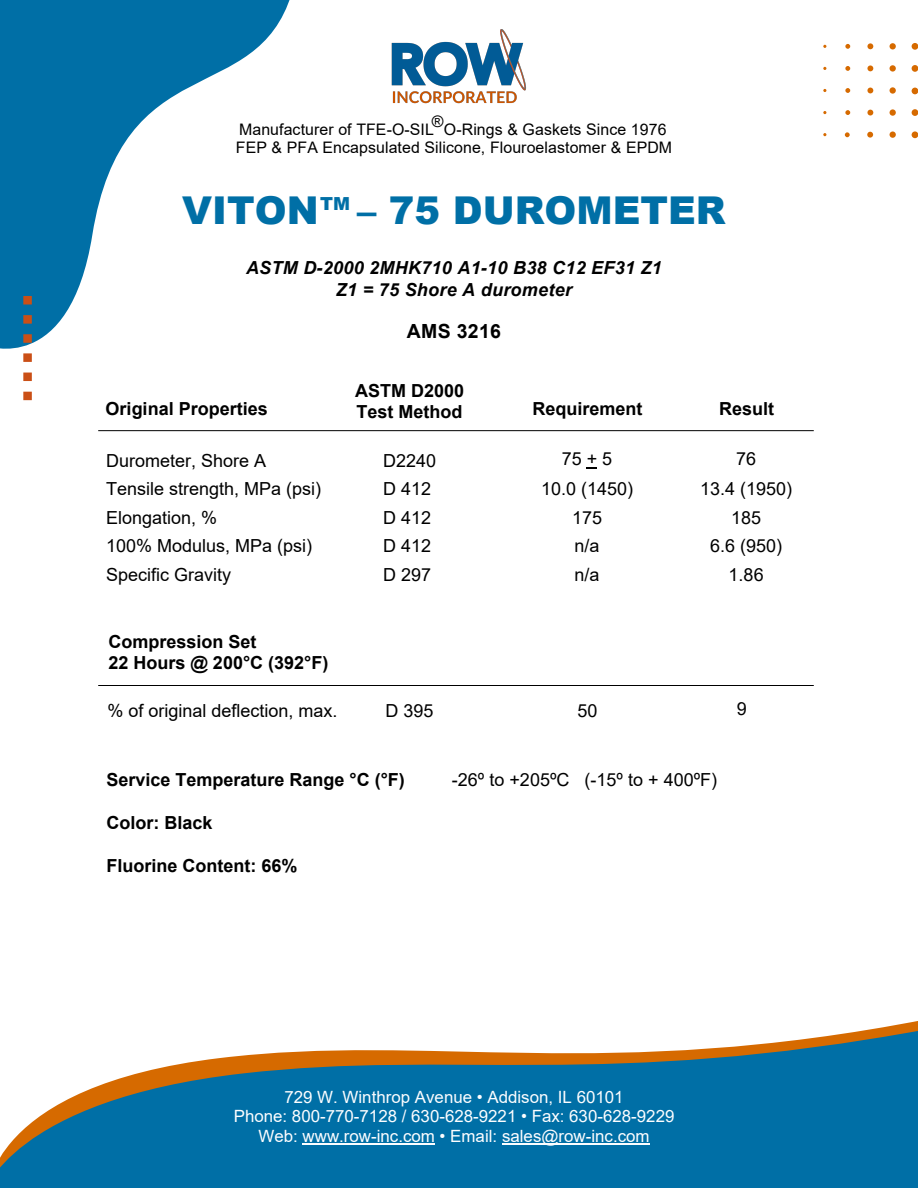
<style>
.page{position:relative;width:918px;height:1188px;background:#fff}
.page>*{position:absolute;margin:0;border:0;box-sizing:border-box;transform-origin:0 0}
.t1{font:900 38.4px "Arial";color:#006fa6}
.t2{font:700 19.5px "Arial";letter-spacing:.015em;color:#000}
.t3{font:18px/28.5px "Arial";color:#000}
.t4{font:700 18px/20.7px "Arial";color:#000}
.t5{font:italic 700 18px/21.6px "Arial";letter-spacing:.015em;color:#000;text-align:center}
.t6{font:900 18px "Arial";color:#006fa6}
.t7{font:16.95px/19.5px "Arial";color:#fcfdff;text-align:center}
.t8{font:15.9px/18px "Arial";letter-spacing:.005em;color:#000}
</style>
<div class="page">
<svg style="left:0;top:1029px;width:918px;height:159px;fill:#006fa6"></svg>
<svg style="left:0;top:0;width:290px;height:349px"></svg>
<svg style="left:867px;top:88px;width:6px;height:5px"></svg>
<svg style="left:845px;top:66px;width:5px;height:5px"></svg>
<svg style="left:845px;top:44px;width:5px;height:5px"></svg>
<div style="left:912px;top:43px;width:6px;height:7px;background:#d66a00;border-radius:50%"></div>
<svg style="left:867px;top:43px;width:6px;height:6px"></svg>
<svg style="left:867px;top:65px;width:6px;height:6px"></svg>
<div style="left:890px;top:87px;width:6px;height:7px;background:#d66a00;border-radius:50%"></div>
<svg style="left:912px;top:88px;width:6px;height:6px"></svg>
<div style="left:912px;top:109px;width:6px;height:7px;background:#d66a00;border-radius:50%"></div>
<div style="left:912px;top:65px;width:6px;height:7px;background:#d66a00;border-radius:50%"></div>
<div style="left:890px;top:109px;width:6px;height:7px;background:#d66a00;border-radius:50%"></div>
<div style="left:890px;top:65px;width:6px;height:7px;background:#d66a00;border-radius:50%"></div>
<svg style="left:890px;top:43px;width:6px;height:6px"></svg>
<div style="left:912px;top:131px;width:6px;height:7px;background:#d66a00;border-radius:50%"></div>
<svg style="left:845px;top:132px;width:5px;height:5px"></svg>
<svg style="left:845px;top:110px;width:5px;height:5px"></svg>
<svg style="left:845px;top:88px;width:5px;height:5px"></svg>
<div style="left:890px;top:131px;width:6px;height:7px;background:#d66a00;border-radius:50%"></div>
<svg style="left:867px;top:132px;width:6px;height:6px"></svg>
<svg style="left:867px;top:110px;width:6px;height:6px"></svg>
<svg style="left:23px;top:296px;width:9px;height:104px"></svg>
<img style="left:391px;top:29px;width:135px;height:75px">
<hr style="left:98px;top:685px;width:716px;height:1px;background:#000">
<hr style="left:98px;top:430px;width:716px;height:1px;background:#000">
<hr style="left:303px;top:1144px;width:132px;height:1px;background:#fcfdff">
<hr style="left:502px;top:1144px;width:148px;height:1px;background:#fcfdff">
<p class="t8" style="left:432px;top:113px;width:13px">®</p>
<p class="t8" style="left:236px;top:120px;width:438px;text-indent:208px">O-Rings &amp; Gaskets Since 1976<br>FEP &amp; PFA Encapsulated Silicone, Flouroelastomer &amp; EPDM</p>
<p class="t8" style="left:239px;top:120px;width:196px">Manufacturer of TFE-O-SIL</p>
<h1 class="t1" style="left:182px;top:183px;width:545px">VITON – 75 DUROMETER</h1>
<p class="t6" style="left:320px;top:190px;width:32px">TM</p>
<p class="t5" style="left:246px;top:258px;width:417px">ASTM D-2000 2MHK710 A1-10 B38 C12 EF31 Z1<br>Z1 = 75 Shore A durometer</p>
<p class="t2" style="left:407px;top:318px;width:96px">AMS 3216</p>
<p class="t4" style="left:106px;top:398px;width:164px">Original Properties</p>
<p class="t4" style="left:355px;top:381px;width:111px">ASTM D2000<br>Test Method</p>
<p class="t4" style="left:532px;top:398px;width:112px">Requirement</p>
<p class="t4" style="left:719px;top:398px;width:57px">Result</p>
<p class="t3" style="left:106px;top:446px;width:217px">Durometer, Shore A<br>Tensile strength, MPa (psi)<br>Elongation, %<br>100% Modulus, MPa (psi)<br>Specific Gravity</p>
<p class="t3" style="left:541px;top:445px;width:94px;line-height:29px;text-align:center">75 + 5<br>10.0 (1450)<br>175<br>n/a<br>n/a</p>
<p class="t3" style="left:700px;top:445px;width:94px;line-height:29px;text-align:center">76<br>13.4 (1950)<br>185<br>6.6 (950)<br>1.86</p>
<p class="t3" style="left:383px;top:446px;width:55px">D2240<br>D 412<br>D 412<br>D 412<br>D 297</p>
<p class="t4" style="left:108px;top:632px;width:222px">Compression Set<br>22 Hours @ 200°C (392°F)</p>
<p class="t3" style="left:107px;top:697px;width:232px">% of original deflection, max.</p>
<p class="t3" style="left:386px;top:696px;width:50px">D 395</p>
<p class="t3" style="left:577px;top:697px;width:22px">50</p>
<p class="t3" style="left:737px;top:695px;width:12px">9</p>
<p class="t4" style="left:106px;top:769px;width:300px">Service Temperature Range °C (°F)</p>
<p class="t4" style="left:106px;top:813px;width:108px">Color: Black</p>
<p class="t4" style="left:106px;top:856px;width:193px">Fluorine Content: 66%</p>
<p class="t3" style="left:452px;top:765px;width:267px">-26º to +205ºC (-15º to + 400ºF)</p>
<p class="t7" style="left:234px;top:1087px;width:442px">729 W. Winthrop Avenue • Addison, IL 60101<br>Phone: 800-770-7128 / 630-628-9221 • Fax: 630-628-9229<br>Web: www.row-inc.com • Email: sales@row-inc.com</p>
</div>
